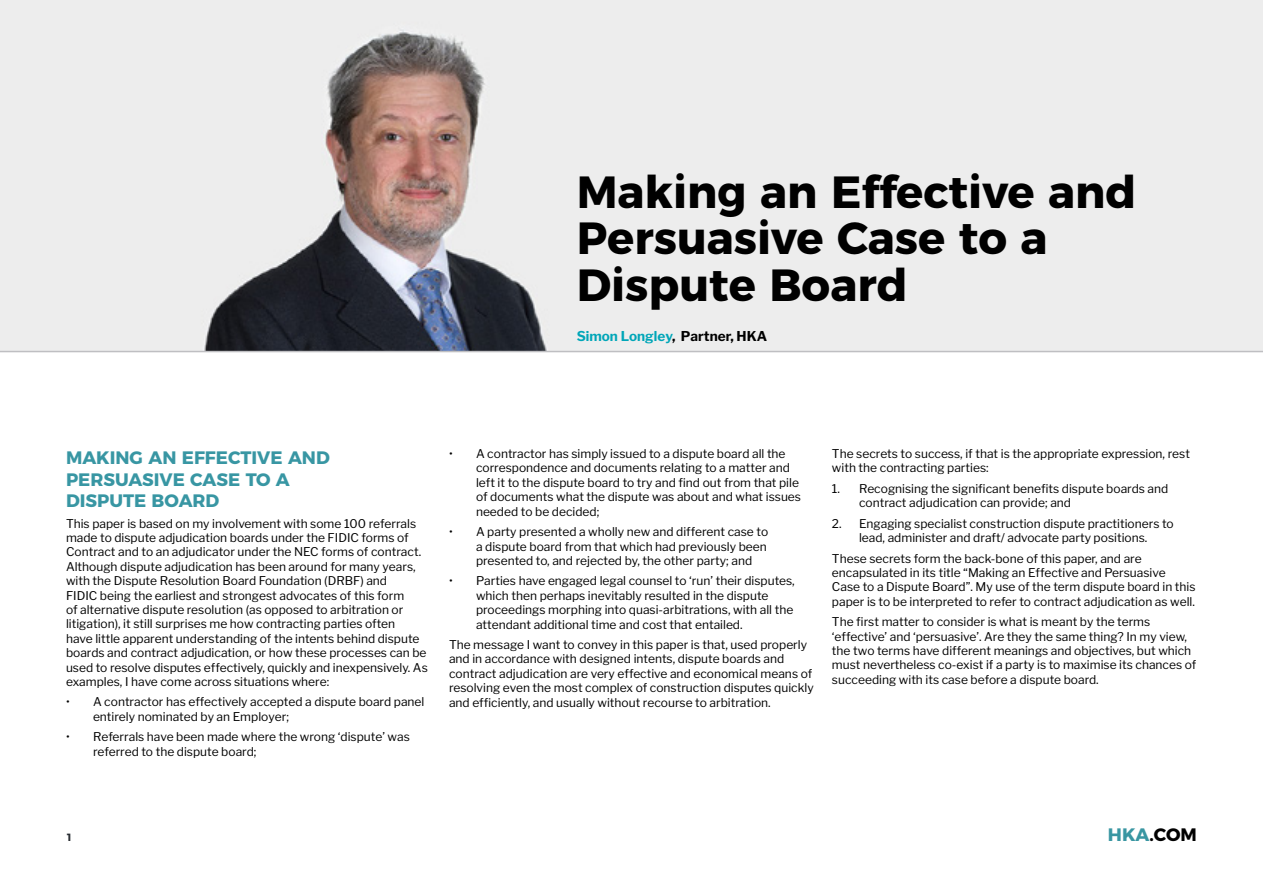
<style>
.page{position:relative;width:1263px;height:893px;background:#fff}
.page>*{position:absolute;margin:0;border:0;box-sizing:border-box;transform-origin:0 0}
.t1{font:700 45px/46.5px "Montserrat";color:#000}
.t2{font:700 18px/21.6px "Montserrat";color:#3896a3}
.t3{font:700 18px "Montserrat";color:#000}
.t4{font:700 13.5px "Libre Franklin";color:#00a6b8}
.t5{font:12px/14.4px "Libre Franklin";color:#000}
.t6{font:700 10.5px "Montserrat";color:#292e33}
.s1{color:#000}
.s2{color:#3996a2}
</style>
<div class="page">
<img style="left:0;top:0;width:1263px;height:351px">
<hr style="left:0;top:351px;width:1263px;height:1px;background:#bfbfc2">
<h1 class="t1" style="left:577px;top:165px;width:561px">Making an Effective and<br>Persuasive Case to a<br>Dispute Board</h1>
<p class="t4" style="left:577px;top:328px;width:192px">Simon Longley<span class="s1">, Partner, HKA</span></p>
<h2 class="t2" style="left:66px;top:445px;width:265px">MAKING AN EFFECTIVE AND<br>PERSUASIVE CASE TO A<br>DISPUTE BOARD</h2>
<p class="t5" style="left:66px;top:516px;width:363px">This paper is based on my involvement with some 100 referrals made to dispute adjudication boards under the FIDIC forms of Contract and to an adjudicator under the NEC forms of contract.<br>Although dispute adjudication has been around for many years, with the Dispute Resolution Board Foundation (DRBF) and<br>FIDIC being the earliest and strongest advocates of this form<br>of alternative dispute resolution (as opposed to arbitration or litigation), it still surprises me how contracting parties often<br>have little apparent understanding of the intents behind dispute boards and contract adjudication, or how these processes can be used to resolve disputes effectively, quickly and inexpensively. As examples, I have come across situations where:</p>
<p class="t5" style="left:93px;top:695px;width:333px;text-indent:-27px">• A contractor has effectively accepted a dispute board panel entirely nominated by an Employer;</p>
<p class="t5" style="left:93px;top:730px;width:318px;text-indent:-27px">• Referrals have been made where the wrong ‘dispute’ was referred to the dispute board;</p>
<p class="t5" style="left:476px;top:446px;width:327px;text-indent:-27px">• A contractor has simply issued to a dispute board all the correspondence and documents relating to a matter and left it to the dispute board to try and find out from that pile of documents what the dispute was about and what issues needed to be decided;</p>
<p class="t5" style="left:476px;top:524px;width:294px;text-align:justify;text-indent:-27px">• A party presented a wholly new and different case to a dispute board from that which had previously been presented to, and rejected by, the other party; and</p>
<p class="t5" style="left:476px;top:574px;width:320px;text-indent:-27px">• Parties have engaged legal counsel to ‘run’ their disputes, which then perhaps inevitably resulted in the dispute proceedings morphing into quasi-arbitrations, with all the attendant additional time and cost that entailed.</p>
<p class="t5" style="left:449px;top:637px;width:366px">The message I want to convey in this paper is that, used properly and in accordance with designed intents, dispute boards and contract adjudication are very effective and economical means of resolving even the most complex of construction disputes quickly and efficiently, and usually without recourse to arbitration.</p>
<p class="t5" style="left:832px;top:446px;width:359px">The secrets to success, if that is the appropriate expression, rest with the contracting parties:</p>
<p class="t5" style="left:859px;top:481px;width:311px;text-indent:-27px">1. Recognising the significant benefits dispute boards and contract adjudication can provide; and</p>
<p class="t5" style="left:832px;top:516px;width:343px;text-align:center">2. Engaging specialist construction dispute practitioners to lead, administer and draft/ advocate party positions.</p>
<p class="t5" style="left:832px;top:551px;width:365px">These secrets form the back-bone of this paper, and are encapsulated in its title “Making an Effective and Persuasive Case to a Dispute Board”. My use of the term dispute board in this paper is to be interpreted to refer to contract adjudication as well.</p>
<p class="t5" style="left:832px;top:614px;width:366px">The first matter to consider is what is meant by the terms ‘effective’ and ‘persuasive’. Are they the same thing? In my view, the two terms have different meanings and objectives, but which must nevertheless co-exist if a party is to maximise its chances of succeeding with its case before a dispute board.</p>
<p class="t6" style="left:66px;top:829px;width:8px">1</p>
<h2 class="t3" style="left:1108px;top:820px;width:90px"><span class="s2">HKA</span>.COM</h2>
</div>
